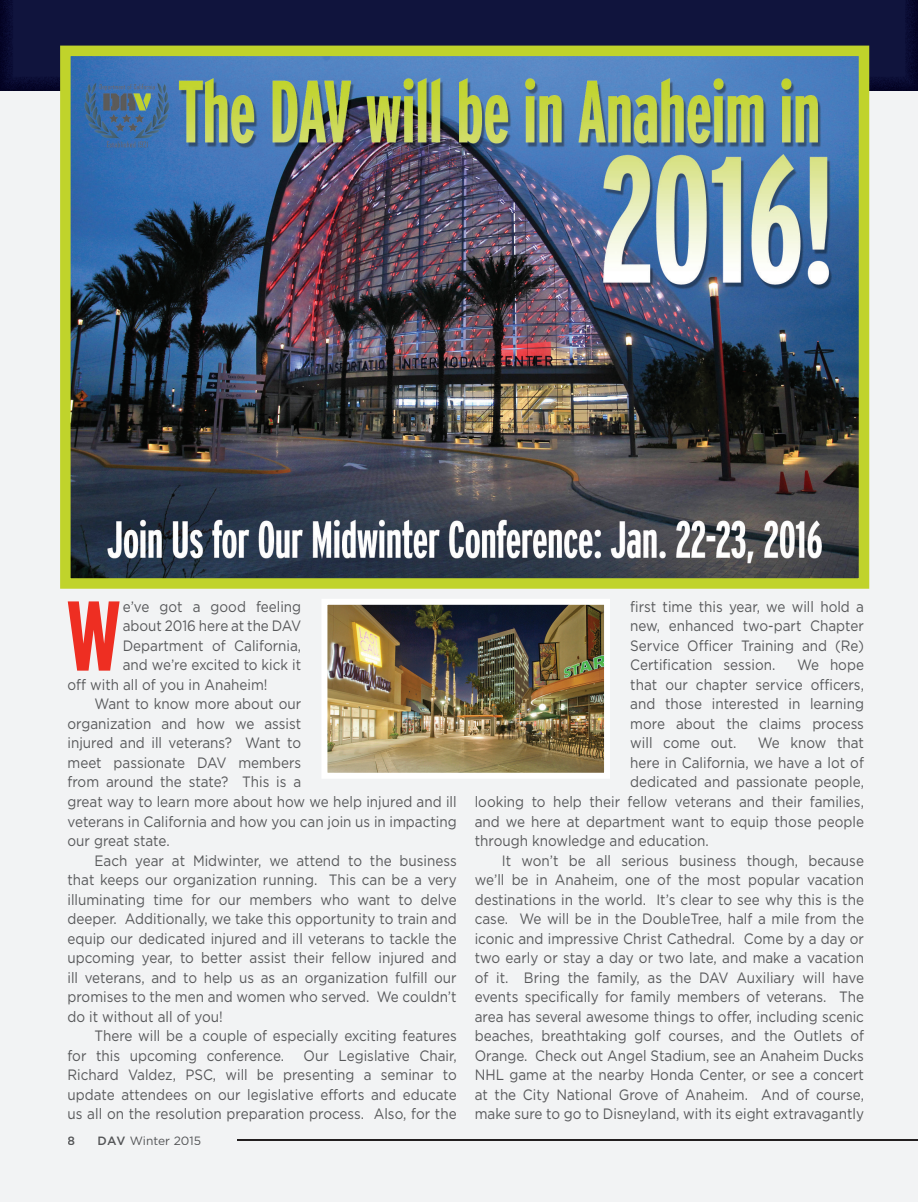
<style>
.page{position:relative;width:918px;height:1202px;background:#fff}
.page>*{position:absolute;margin:0;border:0;box-sizing:border-box;transform-origin:0 0}
.t1{font:700 98.55px "Gotham Condensed";color:#ee2e22;scale:.9 1}
.t2{font:15px/19.5px "Gotham";color:#57585a;text-align:justify;scale:.9 1}
.t3{font:12px "Gotham";color:#57585a}
.t4{font:500 12px "Gotham";color:#57585a}
.s1{font-weight:500}
</style>
<div class="page">
<div style="left:0;top:90px;width:918px;height:1112px;background:#f2f3f4"></div>
<div style="left:68px;top:1136px;width:6px;height:8px;background:#f2f3f4"></div>
<div style="left:99px;top:1136px;width:26px;height:8px;background:#f2f3f4"></div>
<div style="left:126px;top:1135px;width:74px;height:9px;background:#f2f3f4"></div>
<hr style="left:237px;top:1139px;width:681px;height:1px;background:#231f20">
<img style="left:328px;top:606px;width:275px;height:165px">
<div style="left:321px;top:599px;width:289px;height:179px;border:6px solid #fff"></div>
<img style="left:0;top:0;width:918px;height:90px">
<img style="left:71px;top:57px;width:787px;height:520px">
<div style="left:60px;top:46px;width:809px;height:542px;border:10px solid #c0d32b"></div>
<p class="t1" style="left:68px;top:580px;width:60px">W</p>
<p class="t2" style="left:123px;top:596px;width:200px">e’ve got a good feeling</p>
<p class="t2" style="left:123px;top:616px;width:200px">about 2016 here at the DAV</p>
<p class="t2" style="left:123px;top:635px;width:200px">Department of California,</p>
<p class="t2" style="left:123px;top:655px;width:200px">and we’re excited to kick it</p>
<p class="t2" style="left:68px;top:674px;width:224px">off with all of you in Anaheim!</p>
<p class="t2" style="left:95px;top:694px;width:231px">Want to know more about our</p>
<p class="t2" style="left:68px;top:713px;width:261px">organization and how we assist</p>
<p class="t2" style="left:68px;top:733px;width:261px">injured and ill veterans? Want to</p>
<p class="t2" style="left:68px;top:752px;width:261px">meet passionate DAV members</p>
<p class="t2" style="left:68px;top:772px;width:261px">from around the state? This is a</p>
<p class="t2" style="left:68px;top:791px;width:434px">great way to learn more about how we help injured and ill</p>
<p class="t2" style="left:68px;top:811px;width:434px">veterans in California and how you can join us in impacting</p>
<p class="t2" style="left:68px;top:830px;width:115px">our great state.</p>
<p class="t2" style="left:95px;top:850px;width:404px">Each year at Midwinter, we attend to the business</p>
<p class="t2" style="left:68px;top:869px;width:434px">that keeps our organization running. This can be a very</p>
<p class="t2" style="left:68px;top:889px;width:434px">illuminating time for our members who want to delve</p>
<p class="t2" style="left:68px;top:908px;width:434px">deeper. Additionally, we take this opportunity to train and</p>
<p class="t2" style="left:68px;top:928px;width:434px">equip our dedicated injured and ill veterans to tackle the</p>
<p class="t2" style="left:68px;top:947px;width:434px">upcoming year, to better assist their fellow injured and</p>
<p class="t2" style="left:68px;top:967px;width:434px">ill veterans, and to help us as an organization fulfill our</p>
<p class="t2" style="left:68px;top:986px;width:434px">promises to the men and women who served. We couldn’t</p>
<p class="t2" style="left:68px;top:1006px;width:174px">do it without all of you!</p>
<p class="t2" style="left:95px;top:1025px;width:404px">There will be a couple of especially exciting features</p>
<p class="t2" style="left:68px;top:1045px;width:242px">for this upcoming conference.</p>
<p class="t2" style="left:68px;top:1045px;width:434px;text-indent:236px">Our Legislative Chair, Richard Valdez, PSC, will be presenting a seminar to update attendees on our legislative efforts and educate us all on the resolution preparation process. Also, for the</p>
<p class="t4" style="left:68px;top:1133px;width:9px">8</p>
<p class="t3" style="left:98px;top:1133px;width:105px"><span class="s1">DAV</span> Winter 2015</p>
<p class="t2" style="left:630px;top:596px;width:261px">first time this year, we will hold a new, enhanced two-part Chapter Service Officer Training and (Re)<br>Certification session.</p>
<p class="t2" style="left:630px;top:655px;width:261px;text-indent:167px">We hope that our chapter service officers, and those interested in learning more about the claims process will come out.</p>
<p class="t2" style="left:758px;top:733px;width:120px">We know that</p>
<p class="t2" style="left:630px;top:752px;width:261px">here in California, we have a lot of</p>
<p class="t2" style="left:630px;top:772px;width:261px">dedicated and passionate people,</p>
<p class="t2" style="left:475px;top:791px;width:434px">looking to help their fellow veterans and their families,</p>
<p class="t2" style="left:475px;top:811px;width:434px">and we here at department want to equip those people</p>
<p class="t2" style="left:475px;top:830px;width:262px">through knowledge and education.</p>
<p class="t2" style="left:502px;top:850px;width:404px">It won’t be all serious business though, because</p>
<p class="t2" style="left:475px;top:869px;width:434px">we’ll be in Anaheim, one of the most popular vacation</p>
<p class="t2" style="left:475px;top:889px;width:434px">destinations in the world. It’s clear to see why this is the</p>
<p class="t2" style="left:475px;top:908px;width:434px">case. We will be in the DoubleTree, half a mile from the</p>
<p class="t2" style="left:475px;top:928px;width:434px">iconic and impressive Christ Cathedral. Come by a day or</p>
<p class="t2" style="left:475px;top:947px;width:434px">two early or stay a day or two late, and make a vacation</p>
<p class="t2" style="left:475px;top:967px;width:434px">of it. Bring the family, as the DAV Auxiliary will have</p>
<p class="t2" style="left:475px;top:986px;width:434px">events specifically for family members of veterans. The</p>
<p class="t2" style="left:475px;top:1006px;width:434px">area has several awesome things to offer, including scenic</p>
<p class="t2" style="left:475px;top:1025px;width:434px">beaches, breathtaking golf courses, and the Outlets of</p>
<p class="t2" style="left:475px;top:1045px;width:434px">Orange. Check out Angel Stadium, see an Anaheim Ducks</p>
<p class="t2" style="left:475px;top:1064px;width:434px">NHL game at the nearby Honda Center, or see a concert</p>
<p class="t2" style="left:475px;top:1084px;width:434px">at the City National Grove of Anaheim. And of course,</p>
<p class="t2" style="left:475px;top:1103px;width:434px">make sure to go to Disneyland, with its eight extravagantly</p>
</div>
